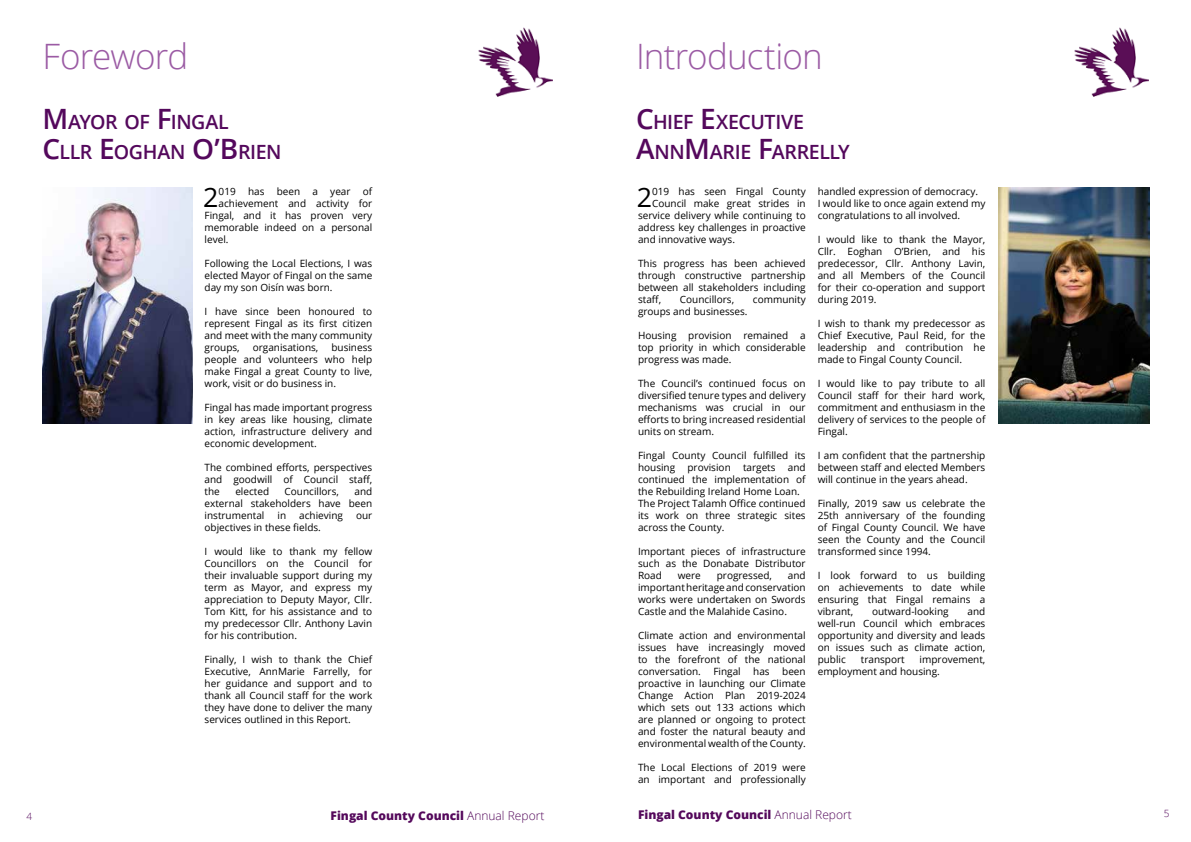
<style>
.page{position:relative;width:1191px;height:842px;background:#fff}
.page>*{position:absolute;margin:0;border:0;box-sizing:border-box;transform-origin:0 0}
.t1{font:300 35px "Open Sans";letter-spacing:-.025em;color:#9b5ba4}
.t2{font:26.8px "Open Sans";color:#000}
.t3{font:600 19.6px/30px "Open Sans";letter-spacing:-.02em;color:#54085c}
.t4{font:800 12px "Open Sans";color:#54085b}
.t5{font:10px/12px "Open Sans";color:#000;text-align:justify}
.t6{font:300 10px "Open Sans";color:#54075b}
.s1{font-size:28px}
.s2{font-weight:300}
</style>
<div class="page">
<img style="left:478px;top:27px;width:74px;height:70px">
<img style="left:1074px;top:27px;width:74px;height:70px">
<img style="left:999px;top:187px;width:150px;height:237px">
<img style="left:43px;top:187px;width:150px;height:237px">
<h1 class="t1" style="left:43px;top:33px;width:147px">Foreword</h1>
<h3 class="t3" style="left:43px;top:107px;width:240px"><span class="s1">M</span>AYOR OF <span class="s1">F</span>INGAL<br><span class="s1">C</span>LLR <span class="s1">E</span>OGHAN <span class="s1">O’B</span>RIEN</h3>
<h2 class="t2" style="left:203px;top:179px;width:17px">2</h2>
<p class="t5" style="left:219px;top:185px;width:155px">019 has been a year of</p>
<p class="t5" style="left:219px;top:197px;width:155px">achievement and activity for</p>
<p class="t5" style="left:205px;top:209px;width:169px">Fingal, and it has proven very</p>
<p class="t5" style="left:205px;top:221px;width:169px">memorable indeed on a personal</p>
<p class="t5" style="left:205px;top:233px;width:25px">level.</p>
<p class="t5" style="left:205px;top:257px;width:169px">Following the Local Elections, I was elected Mayor of Fingal on the same day my son Oisín was born.</p>
<p class="t5" style="left:205px;top:305px;width:169px">I have since been honoured to represent Fingal as its first citizen and meet with the many community groups,</p>
<p class="t5" style="left:205px;top:341px;width:169px;text-indent:127px">business people and volunteers who help make Fingal a great County to live, work, visit or do business in.</p>
<p class="t5" style="left:205px;top:401px;width:169px">Fingal has made important progress in key areas like housing, climate action, infrastructure delivery and economic development.</p>
<p class="t5" style="left:205px;top:461px;width:169px">The combined efforts, perspectives and goodwill of Council staff, the</p>
<p class="t5" style="left:253px;top:341px;width:67px">organisations,</p>
<p class="t5" style="left:205px;top:485px;width:169px;text-indent:150px">and external stakeholders have been instrumental</p>
<p class="t5" style="left:235px;top:485px;width:35px">elected</p>
<p class="t5" style="left:285px;top:485px;width:56px">Councillors,</p>
<p class="t5" style="left:277px;top:509px;width:10px">in</p>
<p class="t5" style="left:299px;top:509px;width:45px">achieving</p>
<p class="t5" style="left:356px;top:509px;width:18px">our</p>
<p class="t5" style="left:205px;top:521px;width:118px">objectives in these fields.</p>
<p class="t5" style="left:205px;top:545px;width:169px">I would like to thank my fellow Councillors on the Council for their invaluable support during my term as Mayor, and express my appreciation to Deputy Mayor, Cllr.<br>Tom Kitt, for his assistance and to my predecessor Cllr. Anthony Lavin for his contribution.</p>
<p class="t5" style="left:205px;top:653px;width:169px">Finally, I wish to thank the Chief Executive, AnnMarie Farrelly, for her guidance and support and to thank all Council staff for the work they have done to deliver the many services outlined in this Report.</p>
<h1 class="t1" style="left:636px;top:33px;width:188px">Introduction</h1>
<h3 class="t3" style="left:636px;top:107px;width:215px"><span class="s1">C</span>HIEF <span class="s1">E</span>XECUTIVE<br><span class="s1">A</span>NN<span class="s1">M</span>ARIE <span class="s1">F</span>ARRELLY</h3>
<h2 class="t2" style="left:636px;top:179px;width:17px">2</h2>
<p class="t5" style="left:652px;top:185px;width:155px">019 has seen Fingal County</p>
<p class="t5" style="left:652px;top:197px;width:155px">Council make great strides in</p>
<p class="t5" style="left:638px;top:209px;width:169px">service delivery while continuing to</p>
<p class="t5" style="left:638px;top:221px;width:169px">address key challenges in proactive</p>
<p class="t5" style="left:638px;top:233px;width:98px">and innovative ways.</p>
<p class="t5" style="left:638px;top:257px;width:169px">This progress has been achieved through constructive partnership between all stakeholders including staff,</p>
<p class="t5" style="left:680px;top:293px;width:56px">Councillors,</p>
<p class="t5" style="left:753px;top:293px;width:54px">community</p>
<p class="t5" style="left:638px;top:305px;width:111px">groups and businesses.</p>
<p class="t5" style="left:638px;top:329px;width:169px">Housing provision remained a top priority in which considerable progress was made.</p>
<p class="t5" style="left:638px;top:377px;width:169px">The Council’s continued focus on diversified tenure types and delivery mechanisms was crucial in our efforts to bring increased residential units on stream.</p>
<p class="t5" style="left:638px;top:449px;width:169px;text-align:left">Fingal County Council fulfilled its housing provision targets and continued the implementation of the Rebuilding Ireland Home Loan.<br>The Project Talamh Office continued its work on three strategic sites across the County.</p>
<p class="t5" style="left:638px;top:545px;width:169px">Important pieces of infrastructure such as the Donabate Distributor Road</p>
<p class="t5" style="left:638px;top:569px;width:169px;text-indent:150px">and important heritage and conservation works were undertaken on Swords Castle and the Malahide Casino.</p>
<p class="t5" style="left:638px;top:629px;width:169px">Climate action and environmental issues have increasingly moved to the forefront of the national conversation. Fingal has been proactive in launching our Climate Change Action Plan 2019-2024 which sets out 133 actions which are planned or ongoing to protect and foster the natural beauty and environmental wealth of the County.</p>
<p class="t5" style="left:638px;top:761px;width:169px">The Local Elections of 2019 were an important and professionally</p>
<p class="t5" style="left:678px;top:569px;width:25px">were</p>
<p class="t5" style="left:717px;top:569px;width:57px">progressed,</p>
<p class="t5" style="left:817px;top:185px;width:169px;text-align:left">handled expression of democracy.<br>I would like to once again extend my congratulations to all involved.</p>
<p class="t5" style="left:817px;top:233px;width:169px">I would like to thank the Mayor, Cllr. Eoghan O’Brien, and his predecessor, Cllr. Anthony Lavin, and all Members of the Council for their co-operation and support during 2019.</p>
<p class="t5" style="left:817px;top:317px;width:169px">I wish to thank my predecessor as Chief Executive, Paul Reid, for the leadership and contribution he made to Fingal County Council.</p>
<p class="t5" style="left:817px;top:377px;width:169px">I would like to pay tribute to all Council staff for their hard work, commitment and enthusiasm in the delivery of services to the people of Fingal.</p>
<p class="t5" style="left:817px;top:449px;width:169px">I am confident that the partnership between staff and elected Members will continue in the years ahead.</p>
<p class="t5" style="left:817px;top:497px;width:169px">Finally, 2019 saw us celebrate the 25th anniversary of the founding of Fingal County Council. We have seen the County and the Council transformed since 1994.</p>
<p class="t5" style="left:817px;top:569px;width:169px">I look forward to us building on achievements to date while ensuring that Fingal remains a vibrant,</p>
<p class="t5" style="left:817px;top:605px;width:169px;text-indent:150px">and well-run Council which embraces opportunity and diversity and leads on issues such as climate action, public</p>
<p class="t5" style="left:872px;top:605px;width:78px">outward-looking</p>
<p class="t5" style="left:817px;top:653px;width:169px;text-indent:102px">improvement, employment and housing.</p>
<p class="t5" style="left:861px;top:653px;width:45px">transport</p>
<p class="t6" style="left:27px;top:809px;width:7px">4</p>
<p class="t4" style="left:330px;top:806px;width:215px">Fingal County Council <span class="s2">Annual Report</span></p>
<p class="t4" style="left:638px;top:805px;width:215px">Fingal County Council <span class="s2">Annual Report</span></p>
<p class="t6" style="left:1163px;top:806px;width:7px">5</p>
</div>
